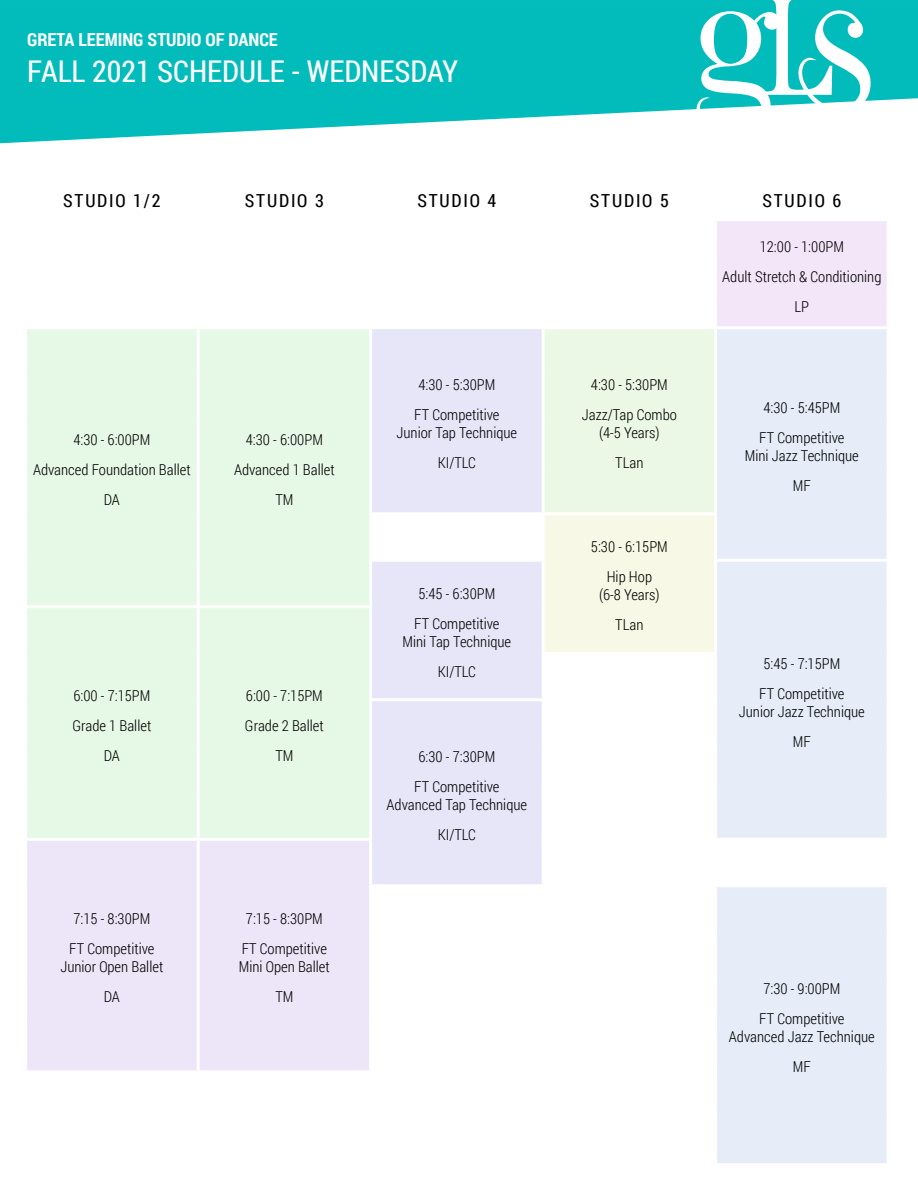
<style>
.page{position:relative;width:918px;height:1188px;background:#fff}
.page>*{position:absolute;margin:0;border:0;box-sizing:border-box;transform-origin:0 0}
.t1{font:30px "Roboto Condensed";color:#fff}
.t2{font:18px "Roboto Condensed";letter-spacing:.1em;color:#000}
.t3{font:700 18px "Roboto Condensed";color:#fff}
.t4{font:300 15px/18px "Roboto Condensed";color:#000;text-align:center}
</style>
<div class="page">
<div style="left:716px;top:220px;width:172px;height:108px;background:#f2e6f8"></div>
<div style="left:27px;top:329px;width:342px;height:509px;background:#e6f8e6"></div>
<svg style="left:372px;top:329px;width:170px;height:555px;background:#e8e8f8"></svg>
<div style="left:543px;top:328px;width:173px;height:186px;background:#ecf8e6"></div>
<div style="left:717px;top:329px;width:170px;height:834px;background:#e6ecf8"></div>
<div style="left:543px;top:514px;width:173px;height:139px;background:#f8f8e6"></div>
<div style="left:27px;top:841px;width:342px;height:229px;background:#ece6f8"></div>
<hr style="left:887px;top:221px;width:3px;height:26px;background:#fff">
<hr style="left:887px;top:247px;width:3px;height:27px;background:#fff">
<hr style="left:887px;top:274px;width:3px;height:27px;background:#fff">
<hr style="left:887px;top:301px;width:3px;height:25px;background:#fff">
<hr style="left:542px;top:329px;width:3px;height:45px;background:#fff">
<hr style="left:714px;top:329px;width:3px;height:45px;background:#fff">
<hr style="left:542px;top:374px;width:3px;height:47px;background:#fff">
<hr style="left:714px;top:374px;width:3px;height:47px;background:#fff">
<hr style="left:542px;top:421px;width:3px;height:46px;background:#fff">
<hr style="left:714px;top:421px;width:3px;height:46px;background:#fff">
<hr style="left:542px;top:467px;width:3px;height:45px;background:#fff">
<hr style="left:714px;top:467px;width:3px;height:45px;background:#fff">
<hr style="left:369px;top:512px;width:174px;height:3px;background:#fff">
<hr style="left:543px;top:512px;width:174px;height:3px;background:#fff">
<hr style="left:542px;top:515px;width:3px;height:44px;background:#fff">
<hr style="left:714px;top:515px;width:3px;height:44px;background:#fff">
<hr style="left:369px;top:559px;width:176px;height:3px;background:#fff">
<hr style="left:542px;top:562px;width:3px;height:45px;background:#fff">
<hr style="left:714px;top:559px;width:176px;height:3px;background:#fff">
<hr style="left:714px;top:562px;width:3px;height:45px;background:#fff">
<hr style="left:542px;top:607px;width:3px;height:45px;background:#fff">
<hr style="left:714px;top:607px;width:3px;height:45px;background:#fff">
<hr style="left:26px;top:605px;width:172px;height:3px;background:#fff">
<hr style="left:198px;top:605px;width:174px;height:3px;background:#fff">
<hr style="left:369px;top:698px;width:174px;height:3px;background:#fff">
<hr style="left:197px;top:329px;width:3px;height:45px;background:#fff">
<hr style="left:197px;top:374px;width:3px;height:47px;background:#fff">
<hr style="left:197px;top:421px;width:3px;height:46px;background:#fff">
<hr style="left:197px;top:467px;width:3px;height:47px;background:#fff">
<hr style="left:197px;top:514px;width:3px;height:46px;background:#fff">
<hr style="left:197px;top:560px;width:3px;height:45px;background:#fff">
<hr style="left:197px;top:608px;width:3px;height:45px;background:#fff">
<hr style="left:197px;top:653px;width:3px;height:47px;background:#fff">
<hr style="left:197px;top:700px;width:3px;height:46px;background:#fff">
<hr style="left:197px;top:746px;width:3px;height:47px;background:#fff">
<hr style="left:197px;top:793px;width:3px;height:45px;background:#fff">
<hr style="left:714px;top:221px;width:3px;height:24px;background:#fff">
<hr style="left:543px;top:245px;width:174px;height:3px;background:#fff">
<hr style="left:714px;top:248px;width:3px;height:24px;background:#fff">
<hr style="left:543px;top:272px;width:174px;height:3px;background:#fff">
<hr style="left:714px;top:275px;width:3px;height:24px;background:#fff">
<hr style="left:543px;top:299px;width:174px;height:3px;background:#fff">
<hr style="left:714px;top:302px;width:3px;height:24px;background:#fff">
<hr style="left:543px;top:326px;width:173px;height:3px;background:#fff">
<hr style="left:542px;top:652px;width:175px;height:3px;background:#fff">
<hr style="left:197px;top:841px;width:3px;height:45px;background:#fff">
<hr style="left:716px;top:838px;width:174px;height:3px;background:#fff">
<hr style="left:197px;top:886px;width:3px;height:46px;background:#fff">
<hr style="left:197px;top:932px;width:3px;height:47px;background:#fff">
<hr style="left:197px;top:979px;width:3px;height:46px;background:#fff">
<hr style="left:197px;top:1025px;width:3px;height:45px;background:#fff">
<hr style="left:716px;top:884px;width:174px;height:3px;background:#fff">
<hr style="left:716px;top:218px;width:174px;height:3px;background:#fff">
<hr style="left:716px;top:326px;width:174px;height:3px;background:#fff">
<svg style="left:0;top:0;width:918px;height:143px;background:#26c5c4"></svg>
<svg style="left:696px;top:0;width:175px;height:132px"></svg>
<p class="t3" style="left:27px;top:27px;width:252px">GRETA LEEMING STUDIO OF DANCE</p>
<p class="t1" style="left:27px;top:50px;width:433px">FALL 2021 SCHEDULE - WEDNESDAY</p>
<p class="t2" style="left:63px;top:188px;width:99px">STUDIO 1/2</p>
<p class="t2" style="left:245px;top:188px;width:80px">STUDIO 3</p>
<p class="t2" style="left:417px;top:188px;width:80px">STUDIO 4</p>
<p class="t2" style="left:590px;top:188px;width:80px">STUDIO 5</p>
<p class="t2" style="left:762px;top:188px;width:80px">STUDIO 6</p>
<p class="t4" style="left:760px;top:237px;width:86px">12:00 - 1:00PM</p>
<p class="t4" style="left:722px;top:267px;width:161px">Adult Stretch &amp; Conditioning</p>
<p class="t4" style="left:795px;top:297px;width:16px">LP</p>
<p class="t4" style="left:73px;top:430px;width:79px">4:30 - 6:00PM</p>
<p class="t4" style="left:33px;top:460px;width:159px">Advanced Foundation Ballet</p>
<p class="t4" style="left:104px;top:490px;width:18px">DA</p>
<p class="t4" style="left:73px;top:686px;width:78px">6:00 - 7:15PM</p>
<p class="t4" style="left:72px;top:716px;width:80px">Grade 1 Ballet</p>
<p class="t4" style="left:104px;top:746px;width:18px">DA</p>
<p class="t4" style="left:73px;top:910px;width:78px">7:15 - 8:30PM</p>
<p class="t4" style="left:60px;top:940px;width:104px">FT Competitive<br>Junior Open Ballet</p>
<p class="t4" style="left:104px;top:988px;width:18px">DA</p>
<p class="t4" style="left:246px;top:430px;width:79px">4:30 - 6:00PM</p>
<p class="t4" style="left:234px;top:460px;width:102px">Advanced 1 Ballet</p>
<p class="t4" style="left:275px;top:490px;width:20px">TM</p>
<p class="t4" style="left:418px;top:375px;width:78px">4:30 - 5:30PM</p>
<p class="t4" style="left:397px;top:405px;width:122px">FT Competitive<br>Junior Tap Technique</p>
<p class="t4" style="left:438px;top:453px;width:40px">KI/TLC</p>
<p class="t4" style="left:418px;top:584px;width:78px">5:45 - 6:30PM</p>
<p class="t4" style="left:403px;top:614px;width:110px">FT Competitive<br>Mini Tap Technique</p>
<p class="t4" style="left:438px;top:662px;width:40px">KI/TLC</p>
<p class="t4" style="left:246px;top:686px;width:78px">6:00 - 7:15PM</p>
<p class="t4" style="left:245px;top:716px;width:80px">Grade 2 Ballet</p>
<p class="t4" style="left:275px;top:746px;width:20px">TM</p>
<p class="t4" style="left:418px;top:747px;width:78px">6:30 - 7:30PM</p>
<p class="t4" style="left:387px;top:777px;width:142px">FT Competitive<br>Advanced Tap Technique</p>
<p class="t4" style="left:438px;top:825px;width:40px">KI/TLC</p>
<p class="t4" style="left:246px;top:910px;width:78px">7:15 - 8:30PM</p>
<p class="t4" style="left:239px;top:940px;width:92px;text-align:left">FT Competitive<br>Mini Open Ballet</p>
<p class="t4" style="left:275px;top:988px;width:20px">TM</p>
<p class="t4" style="left:591px;top:375px;width:78px">4:30 - 5:30PM</p>
<p class="t4" style="left:582px;top:405px;width:97px">Jazz/Tap Combo (4-5 Years)</p>
<p class="t4" style="left:615px;top:453px;width:30px">TLan</p>
<p class="t4" style="left:591px;top:538px;width:78px">5:30 - 6:15PM</p>
<p class="t4" style="left:599px;top:568px;width:62px">Hip Hop (6-8 Years)</p>
<p class="t4" style="left:615px;top:616px;width:30px">TLan</p>
<p class="t4" style="left:763px;top:398px;width:78px">4:30 - 5:45PM</p>
<p class="t4" style="left:745px;top:428px;width:116px">FT Competitive<br>Mini Jazz Technique</p>
<p class="t4" style="left:793px;top:476px;width:19px">MF</p>
<p class="t4" style="left:764px;top:654px;width:78px">5:45 - 7:15PM</p>
<p class="t4" style="left:739px;top:684px;width:128px">FT Competitive<br>Junior Jazz Technique</p>
<p class="t4" style="left:793px;top:732px;width:19px">MF</p>
<p class="t4" style="left:763px;top:979px;width:79px">7:30 - 9:00PM</p>
<p class="t4" style="left:729px;top:1009px;width:147px">FT Competitive<br>Advanced Jazz Technique</p>
<p class="t4" style="left:793px;top:1057px;width:19px">MF</p>
</div>
